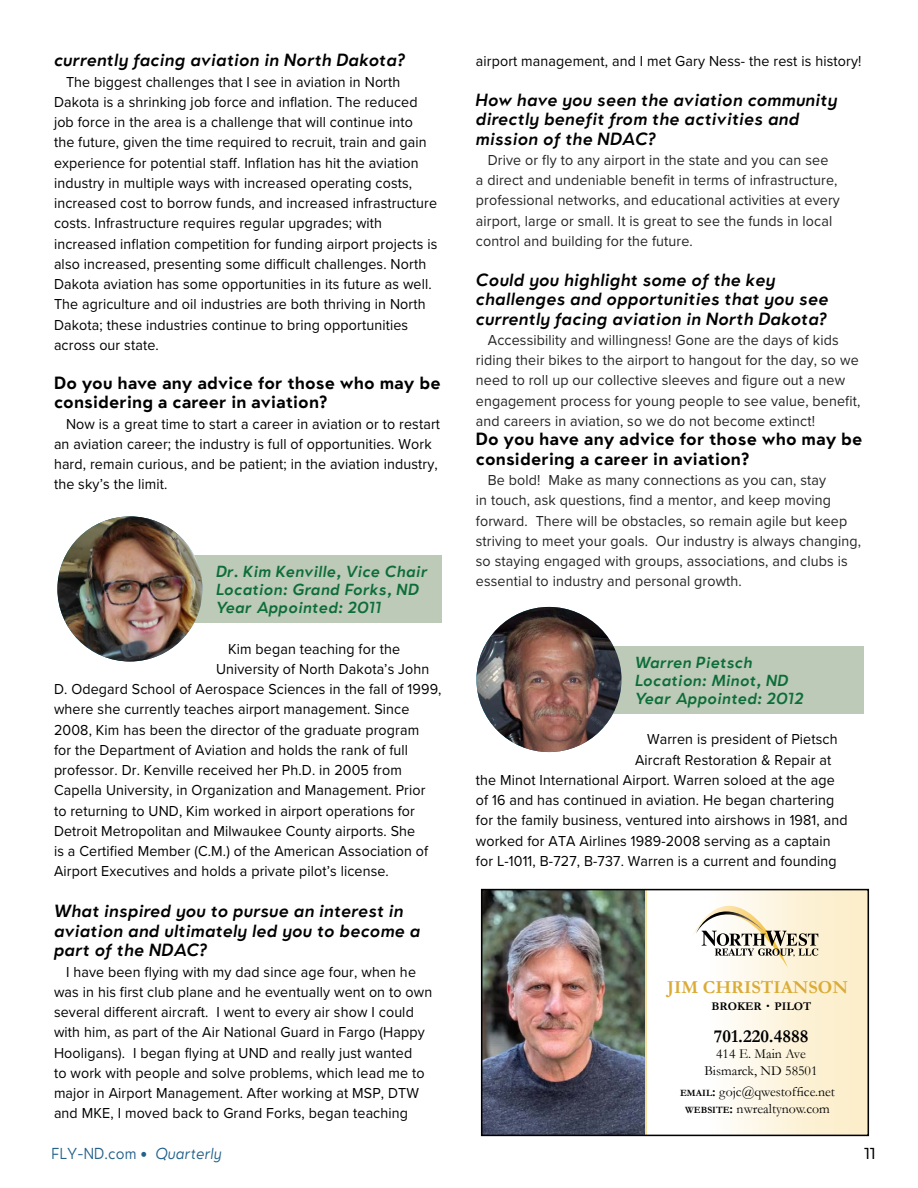
<style>
.page{position:relative;width:918px;height:1188px;background:#fff}
.page>*{position:absolute;margin:0;border:0;box-sizing:border-box;transform-origin:0 0}
.t1{font:700 18.45px "Garamond";color:#daac37}
.t2{font:700 18.45px "Garamond";color:#000}
.t3{font:italic 600 16.5px/19.5px "Oblivian Text";letter-spacing:.01em;color:#000}
.t4{font:700 16.5px/19.5px "Oblivian Text";letter-spacing:.01em;color:#000}
.t5{font:15px/20.2px "Proxima Nova";letter-spacing:.01em;color:#000;scale:.95 1}
.t6{font:15px/20.2px "Proxima Nova";letter-spacing:.01em;color:#242424;scale:.95 1}
.t7{font:italic 600 15px/18px "Oblivian Text";letter-spacing:.02em;color:#0d6d39}
.t8{font:300 15px "Oblivian Text";letter-spacing:.01em;color:#23618b;scale:.94 1}
.t9{font:15px "Oblivian Text";color:#000}
.t10{font:13.8px/16.5px "Garamond";color:#000;text-align:center}
.t11{font:700 11.85px "Garamond";color:#000}
.s1{font-size:16.8px}
.s2{font-weight:700;font-size:9.6px}
.s3{font-weight:700}
.s4{font-style:italic}
</style>
<div class="page">
<div style="left:162px;top:555px;width:280px;height:68px;background:#bccab7"></div>
<div style="left:580px;top:646px;width:284px;height:68px;background:#bccab7"></div>
<div style="left:708px;top:890px;width:160px;height:245px;background:linear-gradient(to right,#fefdfb,#fbecc3)"></div>
<img style="left:484px;top:892px;width:157px;height:241px">
<svg style="left:692px;top:888px;width:126px;height:80px"></svg>
<svg style="left:641px;top:892px;width:6px;height:241px"></svg>
<div style="left:481px;top:889px;width:388px;height:247px;border:2px solid #000"></div>
<img style="left:476px;top:607px;width:146px;height:145px;border-radius:73px">
<img style="left:57px;top:516px;width:145px;height:146px">
<p class="t3" style="left:54px;top:50px;width:353px">currently facing aviation in North Dakota?</p>
<p class="t5" style="left:54px;top:71px;width:405px;text-indent:12px">The biggest challenges that I see in aviation in North Dakota is a shrinking job force and inflation. The reduced job force in the area is a challenge that will continue into<br>the future, given the time required to recruit, train and gain experience for potential staff. Inflation has hit the aviation industry in multiple ways with increased operating costs, increased cost to borrow funds, and increased infrastructure costs. Infrastructure requires regular upgrades; with increased inflation competition for funding airport projects is also increased, presenting some difficult challenges. North Dakota aviation has some opportunities in its future as well.<br>The agriculture and oil industries are both thriving in North Dakota; these industries continue to bring opportunities across our state.</p>
<p class="t4" style="left:54px;top:372px;width:388px">Do you have any advice for those who may be considering a career in aviation?</p>
<p class="t5" style="left:54px;top:413px;width:408px;text-indent:12px">Now is a great time to start a career in aviation or to restart an aviation career; the industry is full of opportunities. Work hard, remain curious, and be patient; in the aviation industry, the sky’s the limit.</p>
<p class="t7" style="left:216px;top:562px;width:213px">Dr. Kim Kenville, Vice Chair<br>Location: Grand Forks, ND<br>Year Appointed: 2011</p>
<p class="t5" style="left:228px;top:638px;width:183px">Kim began teaching for the</p>
<p class="t5" style="left:216px;top:658px;width:226px">University of North Dakota’s John</p>
<p class="t5" style="left:54px;top:678px;width:409px">D. Odegard School of Aerospace Sciences in the fall of 1999,</p>
<p class="t5" style="left:54px;top:699px;width:376px">where she currently teaches airport management. Since</p>
<p class="t5" style="left:54px;top:719px;width:386px">2008, Kim has been the director of the graduate program</p>
<p class="t5" style="left:54px;top:739px;width:374px">for the Department of Aviation and holds the rank of full</p>
<p class="t5" style="left:54px;top:759px;width:368px">professor. Dr. Kenville received her Ph.D. in 2005 from</p>
<p class="t5" style="left:54px;top:780px;width:393px">Capella University, in Organization and Management. Prior</p>
<p class="t5" style="left:54px;top:800px;width:381px">to returning to UND, Kim worked in airport operations for</p>
<p class="t5" style="left:54px;top:820px;width:382px">Detroit Metropolitan and Milwaukee County airports. She</p>
<p class="t5" style="left:54px;top:840px;width:396px">is a Certified Member (C.M.) of the American Association of</p>
<p class="t5" style="left:54px;top:861px;width:354px">Airport Executives and holds a private pilot’s license.</p>
<p class="t3" style="left:54px;top:901px;width:368px">What inspired you to pursue an interest in aviation and ultimately led you to become a part of the NDAC?</p>
<p class="t5" style="left:54px;top:961px;width:400px;text-indent:12px">I have been flying with my dad since age four, when he was in his first club plane and he eventually went on to own several different aircraft. I went to every air show I could with him, as part of the Air National Guard in Fargo (Happy Hooligans). I began flying at UND and really just wanted<br>to work with people and solve problems, which lead me to major in Airport Management. After working at MSP, DTW and MKE, I moved back to Grand Forks, began teaching</p>
<p class="t5" style="left:476px;top:50px;width:407px">airport management, and I met Gary Ness- the rest is history!</p>
<p class="t3" style="left:476px;top:89px;width:363px">How have you seen the aviation community directly benefit from the activities and mission of the NDAC?</p>
<p class="t6" style="left:476px;top:149px;width:385px;text-indent:12px">Drive or fly to any airport in the state and you can see<br>a direct and undeniable benefit in terms of infrastructure, professional networks, and educational activities at every airport, large or small. It is great to see the funds in local control and building for the future.</p>
<p class="t3" style="left:476px;top:269px;width:354px">Could you highlight some of the key challenges and opportunities that you see currently facing aviation in North Dakota?</p>
<p class="t6" style="left:476px;top:329px;width:406px;text-indent:12px">Accessibility and willingness! Gone are the days of kids riding their bikes to the airport to hangout for the day, so we need to roll up our collective sleeves and figure out a new engagement process for young people to see value, benefit, and careers in aviation, so we do not become extinct!</p>
<p class="t4" style="left:476px;top:429px;width:388px">Do you have any advice for those who may be considering a career in aviation?</p>
<p class="t6" style="left:476px;top:469px;width:407px;text-indent:12px">Be bold! Make as many connections as you can, stay<br>in touch, ask questions, find a mentor, and keep moving forward. There will be obstacles, so remain agile but keep striving to meet your goals. Our industry is always changing, so staying engaged with groups, associations, and clubs is essential to industry and personal growth.</p>
<p class="t7" style="left:635px;top:653px;width:170px">Warren Pietsch<br>Location: Minot, ND<br>Year Appointed: 2012</p>
<p class="t5" style="left:647px;top:729px;width:202px">Warren is president of Pietsch</p>
<p class="t5" style="left:635px;top:749px;width:208px">Aircraft Restoration &amp; Repair at</p>
<p class="t5" style="left:476px;top:769px;width:379px">the Minot International Airport. Warren soloed at the age</p>
<p class="t5" style="left:476px;top:789px;width:379px">of 16 and has continued in aviation. He began chartering</p>
<p class="t5" style="left:476px;top:810px;width:393px">for the family business, ventured into airshows in 1981, and</p>
<p class="t5" style="left:476px;top:830px;width:375px">worked for ATA Airlines 1989-2008 serving as a captain</p>
<p class="t5" style="left:476px;top:850px;width:381px">for L-1011, B-727, B-737. Warren is a current and founding</p>
<p class="t1" style="left:667px;top:976px;width:182px">JIM CHRISTIANSON</p>
<p class="t11" style="left:712px;top:999px;width:101px">BROKER <span class="s1">∙</span> PILOT</p>
<p class="t2" style="left:714px;top:1025px;width:96px">701.220.4888</p>
<p class="t10" style="left:704px;top:1046px;width:115px">414 E. Main Ave<br>Bismarck, ND 58501</p>
<p class="t10" style="left:680px;top:1084px;width:156px"><span class="s2">EMAIL</span><span class="s3">:</span> gojc@qwestoffice.net<br><span class="s2">WEBSITE</span><span class="s3">:</span> nwrealtynow.com</p>
<p class="t8" style="left:52px;top:1142px;width:182px">FLY-ND.com • <span class="s4">Quarterly</span></p>
<p class="t9" style="left:864px;top:1142px;width:13px">11</p>
</div>
